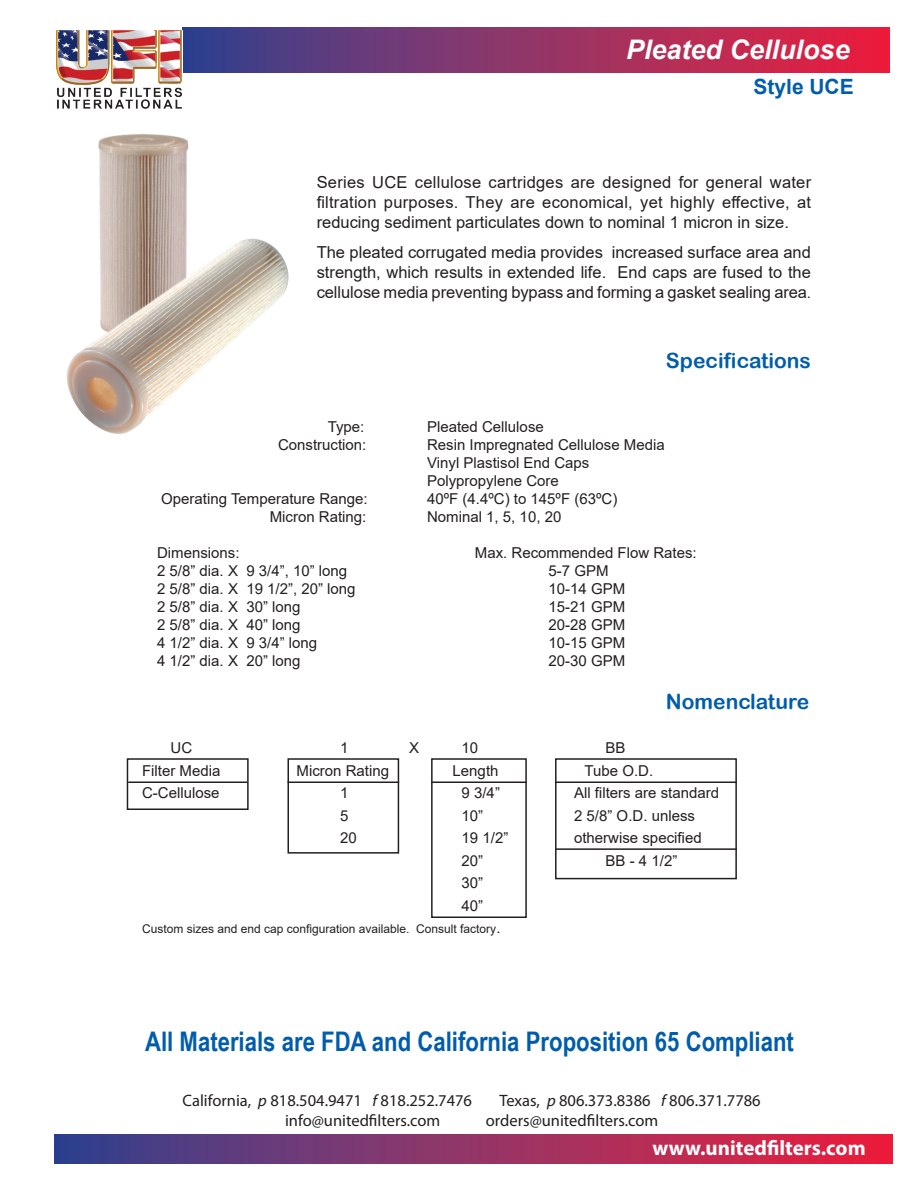
<style>
.page{position:relative;width:918px;height:1188px;background:#fff}
.page>*{position:absolute;margin:0;border:0;box-sizing:border-box;transform-origin:0 0}
.t1{font:700 27px "Arial Narrow";color:#015dac}
.t2{font:italic 700 27px "Arial";color:#fff}
.t3{font:21px "Arial Rounded MT Bold";color:#015dac}
.t4{font:700 21px "Myriad Pro";color:#fff}
.t5{font:700 21px "Arial";color:#015dac}
.t6{font:16.5px/19.8px "Arial";color:#231f20;text-align:justify}
.t7{font:16.5px "Myriad Pro";color:#231f20}
.t8{font:15px "Arial";color:#231f20}
.t9{font:12px "Arial";color:#231f20}
.s1{font-size:15px}
.s2{font-style:italic}
</style>
<div class="page">
<div style="left:54px;top:1135px;width:838px;height:28px;background:linear-gradient(to right,#344490,#ef213d)"></div>
<div style="left:183px;top:28px;width:706px;height:44px;background:linear-gradient(to right,#344490,#ef213d)"></div>
<img style="left:56px;top:30px;width:126px;height:79px">
<img style="left:66px;top:133px;width:223px;height:301px">
<div style="left:288px;top:758px;width:111px;height:96px;border:2px solid #231f20"></div>
<div style="left:127px;top:758px;width:122px;height:52px;border:2px solid #231f20"></div>
<div style="left:431px;top:758px;width:96px;height:160px;border:2px solid #231f20"></div>
<div style="left:555px;top:758px;width:182px;height:121px;border:2px solid #231f20"></div>
<hr style="left:128px;top:782px;width:119px;height:1px;background:#231f20">
<hr style="left:288px;top:782px;width:111px;height:1px;background:#231f20">
<hr style="left:431px;top:782px;width:96px;height:1px;background:#231f20">
<hr style="left:555px;top:782px;width:182px;height:1px;background:#231f20">
<hr style="left:555px;top:848px;width:182px;height:2px;background:#231f20">
<p class="t2" style="left:626px;top:31px;width:225px">Pleated Cellulose</p>
<p class="t5" style="left:754px;top:72px;width:102px">Style UCE</p>
<p class="t6" style="left:317px;top:172px;width:496px">Series UCE cellulose cartridges are designed for general water filtration purposes. They are economical, yet highly effective, at reducing sediment particulates down to nominal 1 micron in size.</p>
<p class="t6" style="left:317px;top:243px;width:496px">The pleated corrugated media provides increased surface area and strength, which results in extended life. End caps are fused to the cellulose media preventing bypass and forming a gasket sealing area<span class="s1">.</span></p>
<p class="t3" style="left:666px;top:348px;width:147px">Specifications</p>
<p class="t8" style="left:328px;top:416px;width:38px">Type:</p>
<p class="t8" style="left:427px;top:416px;width:118px">Pleated Cellulose</p>
<p class="t8" style="left:278px;top:434px;width:90px">Construction:</p>
<p class="t8" style="left:427px;top:434px;width:239px">Resin Impregnated Cellulose Media</p>
<p class="t8" style="left:427px;top:452px;width:164px">Vinyl Plastisol End Caps</p>
<p class="t8" style="left:427px;top:470px;width:133px">Polypropylene Core</p>
<p class="t8" style="left:161px;top:488px;width:208px">Operating Temperature Range:</p>
<p class="t8" style="left:427px;top:488px;width:192px">40ºF (4.4ºC) to 145ºF (63ºC)</p>
<p class="t8" style="left:270px;top:506px;width:98px">Micron Rating:</p>
<p class="t8" style="left:427px;top:506px;width:136px">Nominal 1, 5, 10, 20</p>
<p class="t8" style="left:157px;top:542px;width:84px">Dimensions:</p>
<p class="t8" style="left:475px;top:542px;width:223px">Max. Recommended Flow Rates:</p>
<p class="t8" style="left:157px;top:560px;width:192px">2 5/8” dia. X 9 3/4”, 10” long</p>
<p class="t8" style="left:549px;top:560px;width:62px">5-7 GPM</p>
<p class="t8" style="left:157px;top:578px;width:200px">2 5/8” dia. X 19 1/2”, 20” long</p>
<p class="t8" style="left:549px;top:578px;width:78px">10-14 GPM</p>
<p class="t8" style="left:157px;top:596px;width:145px">2 5/8” dia. X 30” long</p>
<p class="t8" style="left:549px;top:596px;width:78px">15-21 GPM</p>
<p class="t8" style="left:157px;top:614px;width:145px">2 5/8” dia. X 40” long</p>
<p class="t8" style="left:549px;top:614px;width:78px">20-28 GPM</p>
<p class="t8" style="left:157px;top:632px;width:162px">4 1/2” dia. X 9 3/4” long</p>
<p class="t8" style="left:549px;top:632px;width:78px">10-15 GPM</p>
<p class="t8" style="left:157px;top:650px;width:145px">4 1/2” dia. X 20” long</p>
<p class="t8" style="left:549px;top:650px;width:78px">20-30 GPM</p>
<p class="t3" style="left:666px;top:690px;width:145px">Nomenclature</p>
<p class="t8" style="left:171px;top:738px;width:23px">UC</p>
<p class="t8" style="left:340px;top:738px;width:10px">1</p>
<p class="t8" style="left:409px;top:738px;width:12px">X</p>
<p class="t8" style="left:462px;top:738px;width:18px">10</p>
<p class="t8" style="left:606px;top:738px;width:22px">BB</p>
<p class="t8" style="left:142px;top:760px;width:80px">Filter Media</p>
<p class="t8" style="left:297px;top:760px;width:94px">Micron Rating</p>
<p class="t8" style="left:453px;top:760px;width:47px">Length</p>
<p class="t8" style="left:585px;top:760px;width:70px">Tube O.D.</p>
<p class="t8" style="left:142px;top:783px;width:79px">C-Cellulose</p>
<p class="t8" style="left:340px;top:783px;width:10px">1</p>
<p class="t8" style="left:462px;top:783px;width:40px">9 3/4”</p>
<p class="t8" style="left:574px;top:783px;width:147px">All filters are standard</p>
<p class="t8" style="left:340px;top:805px;width:10px">5</p>
<p class="t8" style="left:462px;top:805px;width:23px">10”</p>
<p class="t8" style="left:574px;top:805px;width:122px">2 5/8” O.D. unless</p>
<p class="t8" style="left:340px;top:828px;width:18px">20</p>
<p class="t8" style="left:462px;top:828px;width:48px">19 1/2”</p>
<p class="t8" style="left:574px;top:828px;width:129px">otherwise specified</p>
<p class="t8" style="left:462px;top:850px;width:23px">20”</p>
<p class="t8" style="left:606px;top:850px;width:73px">BB - 4 1/2”</p>
<p class="t8" style="left:462px;top:873px;width:23px">30”</p>
<p class="t8" style="left:462px;top:895px;width:23px">40”</p>
<p class="t9" style="left:142px;top:921px;width:360px">Custom sizes and end cap configuration available. Consult factory<span class="s1">.</span></p>
<p class="t1" style="left:145px;top:1021px;width:650px">All Materials are FDA and California Proposition 65 Compliant</p>
<p class="t7" style="left:183px;top:1091px;width:291px">California, <span class="s2">p</span> 818.504.9471 <span class="s2">f</span> 818.252.7476</p>
<p class="t7" style="left:499px;top:1091px;width:263px">Texas, <span class="s2">p</span> 806.373.8386 <span class="s2">f</span> 806.371.7786</p>
<p class="t7" style="left:285px;top:1111px;width:157px">info@unitedfilters.com</p>
<p class="t7" style="left:486px;top:1111px;width:174px">orders@unitedfilters.com</p>
<p class="t4" style="left:653px;top:1134px;width:215px">www.unitedfilters.com</p>
</div>
